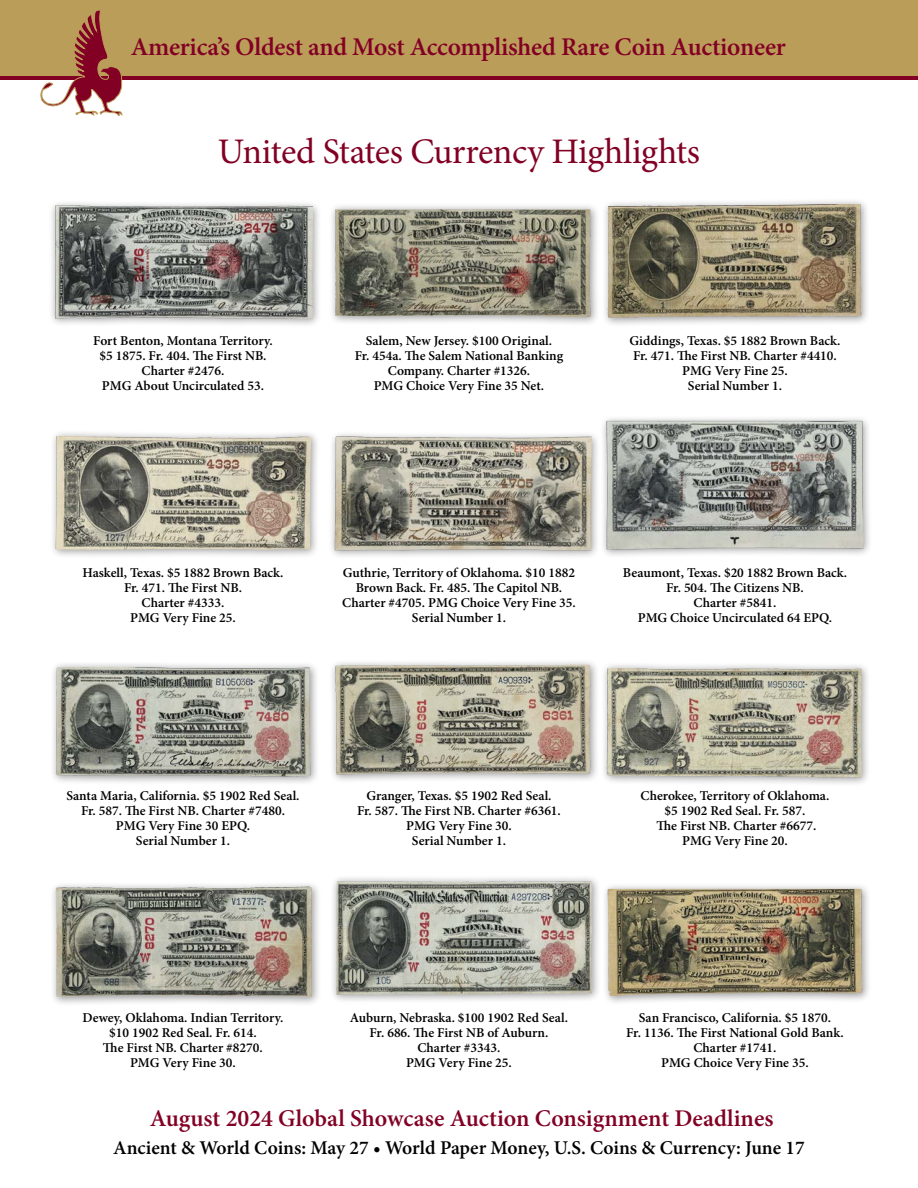
<style>
.page{position:relative;width:918px;height:1188px;background:#fff}
.page>*{position:absolute;margin:0;border:0;box-sizing:border-box;transform-origin:0 0}
.t1{font:36px "Minion Pro";letter-spacing:-.01em;color:#820024}
.t2{font:600 25.5px "Minion Pro";letter-spacing:-.01em;color:#820024}
.t3{font:600 24px "Minion Pro";color:#820024}
.t4{font:600 19.5px "Minion Pro";color:#000}
.ANA2021HLCaption{font:600 13.5px/15px "Minion Pro";color:#000;text-align:center}
</style>
<div class="page">
<div style="left:0;top:0;width:918px;height:76px;background:#bb9d5a"></div>
<hr style="left:0;top:76px;width:918px;height:4px;background:#820024">
<svg style="left:40px;top:0;width:83px;height:116px"></svg>
<div style="left:48px;top:200px;width:274px;height:127px;background:#000;opacity:.4"></div>
<img style="left:54px;top:206px;width:258px;height:112px">
<div style="left:329px;top:203px;width:271px;height:124px;background:#000;opacity:.4"></div>
<img style="left:335px;top:209px;width:256px;height:108px">
<div style="left:602px;top:197px;width:269px;height:130px;background:#000;opacity:.4"></div>
<img style="left:608px;top:204px;width:228px;height:114px">
<div style="left:49px;top:429px;width:272px;height:131px;background:#000;opacity:.4"></div>
<img style="left:56px;top:436px;width:255px;height:114px">
<div style="left:328px;top:431px;width:273px;height:129px;background:#000;opacity:.4"></div>
<img style="left:334px;top:437px;width:258px;height:113px">
<div style="left:600px;top:415px;width:272px;height:144px;background:#000;opacity:.4"></div>
<img style="left:606px;top:421px;width:257px;height:129px">
<div style="left:50px;top:660px;width:270px;height:126px;background:#000;opacity:.4"></div>
<img style="left:56px;top:667px;width:254px;height:110px">
<div style="left:329px;top:658px;width:271px;height:126px;background:#000;opacity:.4"></div>
<img style="left:335px;top:665px;width:238px;height:110px">
<div style="left:601px;top:662px;width:270px;height:125px;background:#000;opacity:.4"></div>
<img style="left:607px;top:668px;width:255px;height:110px">
<div style="left:50px;top:880px;width:271px;height:126px;background:#000;opacity:.4"></div>
<img style="left:56px;top:887px;width:250px;height:110px">
<div style="left:330px;top:875px;width:271px;height:129px;background:#000;opacity:.4"></div>
<img style="left:336px;top:881px;width:256px;height:114px">
<div style="left:602px;top:882px;width:270px;height:123px;background:#000;opacity:.4"></div>
<img style="left:608px;top:889px;width:254px;height:107px">
<h2 class="t2" style="left:131px;top:29px;width:657px">America’s Oldest and Most Accomplished Rare Coin Auctioneer</h2>
<p class="t1" style="left:218px;top:127px;width:484px">United States Currency Highlights</p>
<p class="ANA2021HLCaption" style="left:93px;top:333px;width:181px">Fort Benton, Montana Territory. $5 1875. Fr. 404. The First NB.<br>Charter #2476.<br>PMG About Uncirculated 53.</p>
<p class="ANA2021HLCaption" style="left:355px;top:333px;width:210px">Salem, New Jersey. $100 Original.<br>Fr. 454a. The Salem National Banking<br>Company. Charter #1326.<br>PMG Choice Very Fine 35 Net.</p>
<p class="ANA2021HLCaption" style="left:630px;top:333px;width:212px">Giddings, Texas. $5 1882 Brown Back.<br>Fr. 471. The First NB. Charter #4410.<br>PMG Very Fine 25.<br>Serial Number 1.</p>
<p class="ANA2021HLCaption" style="left:83px;top:565px;width:202px">Haskell, Texas. $5 1882 Brown Back.<br>Fr. 471. The First NB.<br>Charter #4333.<br>PMG Very Fine 25.</p>
<p class="ANA2021HLCaption" style="left:342px;top:565px;width:235px">Guthrie, Territory of Oklahoma. $10 1882<br>Brown Back. Fr. 485. The Capitol NB.<br>Charter #4705. PMG Choice Very Fine 35.<br>Serial Number 1.</p>
<p class="ANA2021HLCaption" style="left:623px;top:565px;width:226px">Beaumont, Texas. $20 1882 Brown Back.<br>Fr. 504. The Citizens NB.<br>Charter #5841.<br>PMG Choice Uncirculated 64 EPQ.</p>
<p class="ANA2021HLCaption" style="left:66px;top:788px;width:235px">Santa Maria, California. $5 1902 Red Seal.<br>Fr. 587. The First NB. Charter #7480.<br>PMG Very Fine 30 EPQ.<br>Serial Number 1.</p>
<p class="ANA2021HLCaption" style="left:357px;top:788px;width:205px">Granger, Texas. $5 1902 Red Seal.<br>Fr. 587. The First NB. Charter #6361.<br>PMG Very Fine 30.<br>Serial Number 1.</p>
<p class="ANA2021HLCaption" style="left:640px;top:788px;width:190px">Cherokee, Territory of Oklahoma. $5 1902 Red Seal. Fr. 587.<br>The First NB. Charter #6677.<br>PMG Very Fine 20.</p>
<p class="ANA2021HLCaption" style="left:83px;top:1010px;width:202px">Dewey, Oklahoma. Indian Territory. $10 1902 Red Seal. Fr. 614.<br>The First NB. Charter #8270.<br>PMG Very Fine 30.</p>
<p class="ANA2021HLCaption" style="left:350px;top:1010px;width:220px">Auburn, Nebraska. $100 1902 Red Seal.<br>Fr. 686. The First NB of Auburn.<br>Charter #3343.<br>PMG Very Fine 25.</p>
<p class="ANA2021HLCaption" style="left:626px;top:1010px;width:219px">San Francisco, California. $5 1870.<br>Fr. 1136. The First National Gold Bank.<br>Charter #1741.<br>PMG Choice Very Fine 35.</p>
<h3 class="t3" style="left:150px;top:1102px;width:625px">August 2024 Global Showcase Auction Consignment Deadlines</h3>
<h3 class="t4" style="left:113px;top:1134px;width:693px">Ancient &amp; World Coins: May 27 • World Paper Money, U.S. Coins &amp; Currency: June 17</h3>
</div>
